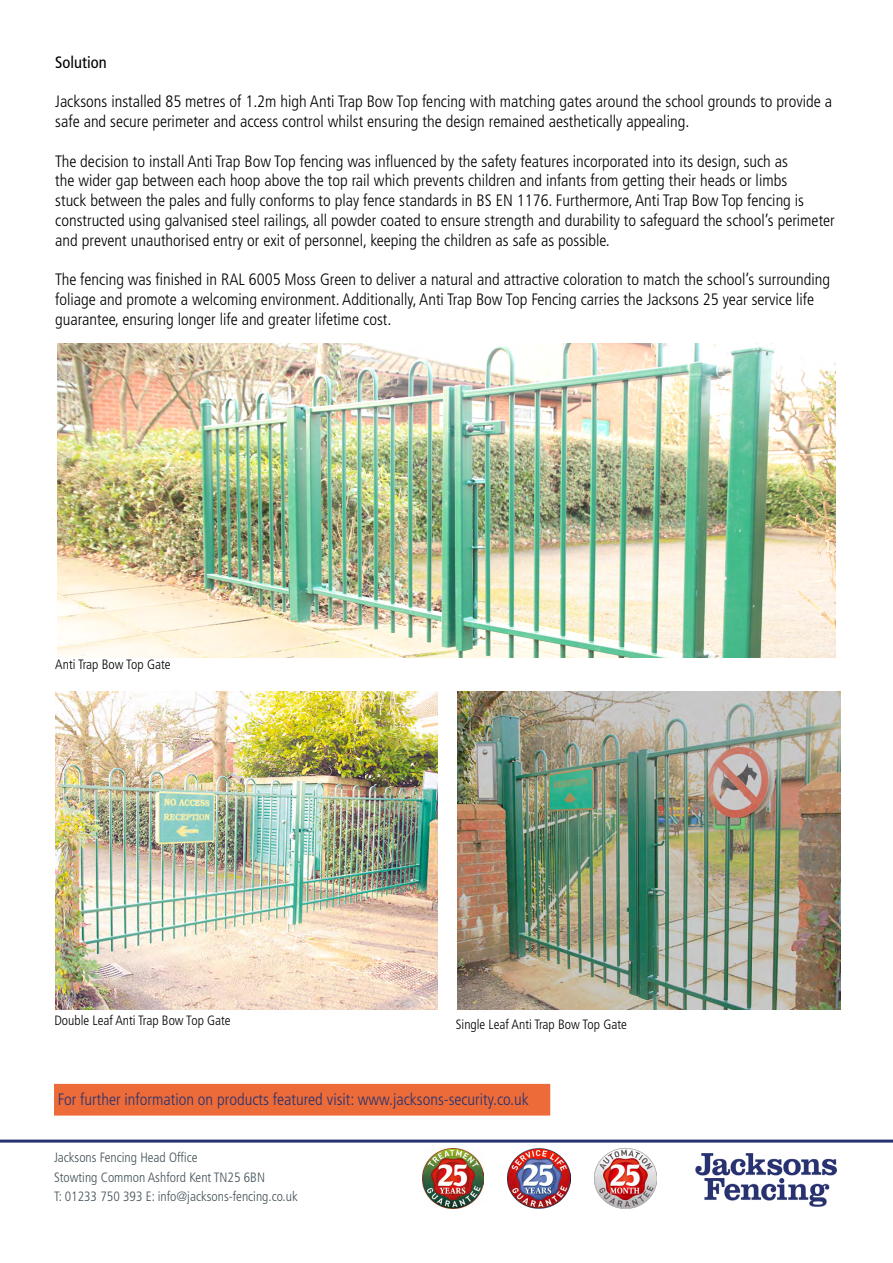
<style>
.page{position:relative;width:893px;height:1263px;background:#fff}
.page>*{position:absolute;margin:0;border:0;box-sizing:border-box;transform-origin:0 0}
.t1{font:300 condensed 16.5px/19.8px "Frutiger LT Std";color:#000}
.t2{font:300 condensed 16.5px "Frutiger LT Std";color:#273271}
.t3{font:condensed 16.5px "Frutiger LT Std";color:#000}
.t4{font:300 condensed 13.5px/19.5px "Frutiger LT Std";color:#445259}
.t5{font:300 condensed 13.5px "Frutiger LT Std";color:#000}
</style>
<div class="page">
<img style="left:601px;top:1142px;width:274px;height:65px">
<div style="left:54px;top:1084px;width:496px;height:31px;background:#ed6b38"></div>
<hr style="left:0;top:1139px;width:893px;height:3px;background:#273271">
<img style="left:422px;top:1148px;width:62px;height:61px">
<img style="left:507px;top:1148px;width:64px;height:61px">
<img style="left:595px;top:1148px;width:62px;height:61px">
<img style="left:58px;top:343px;width:777px;height:314px">
<img style="left:55px;top:691px;width:383px;height:319px">
<img style="left:458px;top:691px;width:382px;height:319px">
<p class="t3" style="left:55px;top:52px;width:53px">Solution</p>
<p class="t1" style="left:55px;top:92px;width:778px">Jacksons installed 85 metres of 1.2m high Anti Trap Bow Top fencing with matching gates around the school grounds to provide a safe and secure perimeter and access control whilst ensuring the design remained aesthetically appealing.</p>
<p class="t1" style="left:55px;top:151px;width:781px">The decision to install Anti Trap Bow Top fencing was influenced by the safety features incorporated into its design, such as<br>the wider gap between each hoop above the top rail which prevents children and infants from getting their heads or limbs<br>stuck between the pales and fully conforms to play fence standards in BS EN 1176. Furthermore, Anti Trap Bow Top fencing is constructed using galvanised steel railings, all powder coated to ensure strength and durability to safeguard the school’s perimeter and prevent unauthorised entry or exit of personnel, keeping the children as safe as possible.</p>
<p class="t1" style="left:55px;top:270px;width:776px">The fencing was finished in RAL 6005 Moss Green to deliver a natural and attractive coloration to match the school’s surrounding foliage and promote a welcoming environment. Additionally, Anti Trap Bow Top Fencing carries the Jacksons 25 year service life guarantee, ensuring longer life and greater lifetime cost.</p>
<p class="t5" style="left:55px;top:657px;width:117px">Anti Trap Bow Top Gate</p>
<p class="t5" style="left:54px;top:1012px;width:178px">Double Leaf Anti Trap Bow Top Gate</p>
<p class="t5" style="left:456px;top:1017px;width:173px">Single Leaf Anti Trap Bow Top Gate</p>
<p class="t2" style="left:58px;top:1090px;width:472px">For further information on products featured visit: www.jacksons-security.co.uk</p>
<p class="t4" style="left:54px;top:1148px;width:245px">Jacksons Fencing Head Office<br>Stowting Common Ashford Kent TN25 6BN<br>T: 01233 750 393 E: info@jacksons-fencing.co.uk</p>
</div>
